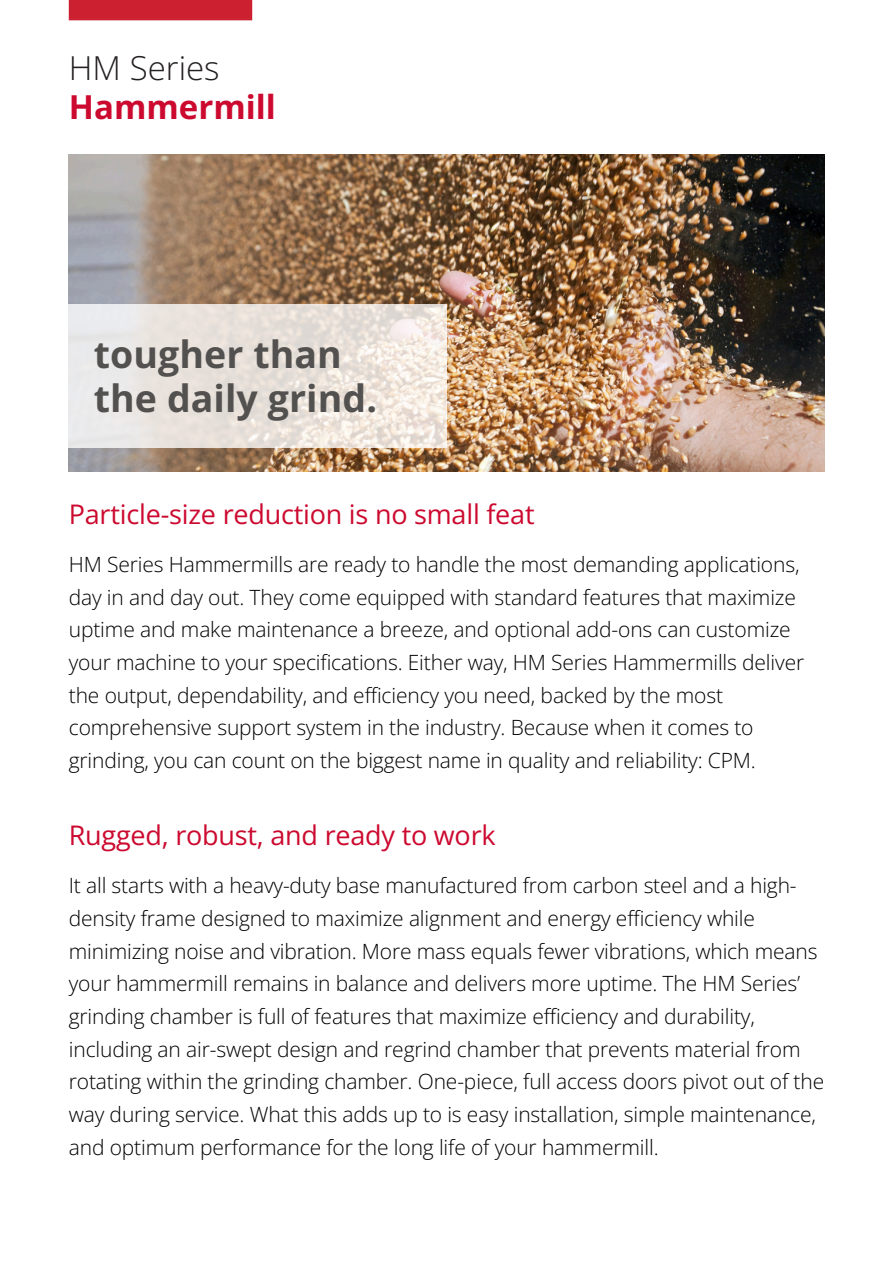
<style>
.page{position:relative;width:894px;height:1264px;background:#fff}
.page>*{position:absolute;margin:0;border:0;box-sizing:border-box;transform-origin:0 0}
.t1{font:700 37.5px/43.8px "Open Sans";color:#52514f}
.t2{font:700 33px/39.3px "Open Sans";color:#cc092f}
.t3{font:27px "Open Sans";letter-spacing:-.01em;color:#cc092f}
.t4{font:300 21px/32.7px "Open Sans";letter-spacing:-.005em;color:#000}
.s1{font-weight:300;color:#231f20}
</style>
<div class="page">
<img style="left:69px;top:154px;width:755px;height:317px">
<svg style="left:68px;top:304px;width:378px;height:144px;background:#eae4de"></svg>
<div style="left:69px;top:0;width:183px;height:21px;background:#cc2031"></div>
<p class="t2" style="left:69px;top:47px;width:209px"><span class="s1">HM Series<br></span>Hammermill</p>
<p class="t1" style="left:94px;top:332px;width:284px">tougher than the daily grind.</p>
<h3 class="t3" style="left:69px;top:495px;width:467px">Particle-size reduction is no small feat</h3>
<h1 class="t4" style="left:69px;top:547px;width:736px">HM Series Hammermills are ready to handle the most demanding applications, day in and day out. They come equipped with standard features that maximize uptime and make maintenance a breeze, and optional add-ons can customize your machine to your specifications. Either way, HM Series Hammermills deliver the output, dependability, and efficiency you need, backed by the most comprehensive support system in the industry. Because when it comes to grinding, you can count on the biggest name in quality and reliability: CPM.</h1>
<p class="t3" style="left:69px;top:816px;width:428px">Rugged, robust, and ready to work</p>
<h3 class="t4" style="left:69px;top:869px;width:756px">It all starts with a heavy-duty base manufactured from carbon steel and a high&shy;density frame designed to maximize alignment and energy efficiency while minimizing noise and vibration. More mass equals fewer vibrations, which means your hammermill remains in balance and delivers more uptime. The HM Series’ grinding chamber is full of features that maximize efficiency and durability, including an air-swept design and regrind chamber that prevents material from rotating within the grinding chamber. One-piece, full access doors pivot out of the way during service. What this adds up to is easy installation, simple maintenance, and optimum performance for the long life of your hammermill.</h3>
</div>
